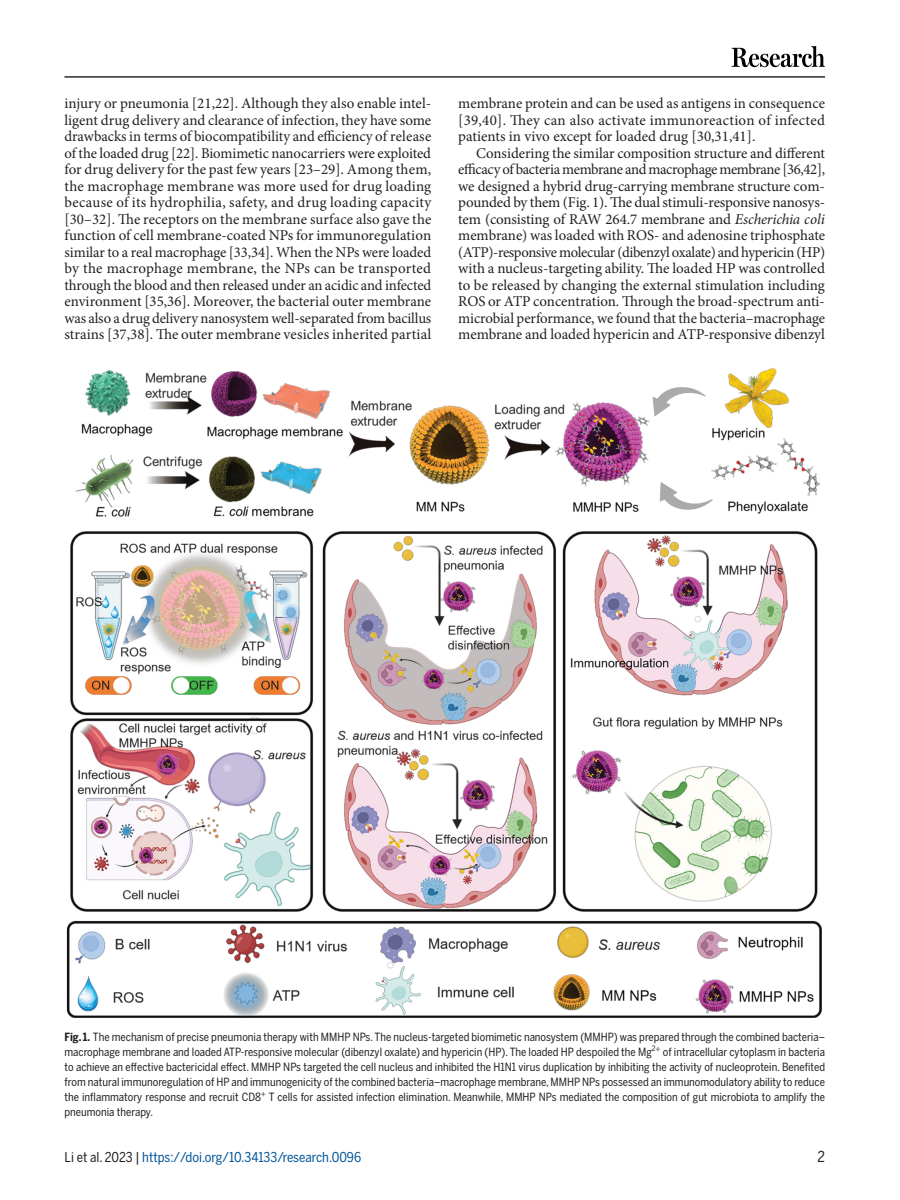
<style>
.page{position:relative;width:900px;height:1200px;background:#fff}
.page>*{position:absolute;margin:0;border:0;box-sizing:border-box;transform-origin:0 0}
.t1{font:15px/16.5px "Minion Pro";color:#231f20;text-align:justify}
.t2{font:15px "Benton Sans Cond";color:#231f20}
.t3{font:13.5px "Benton Sans Cond";color:#00549b}
.t4{font:11.25px/15px "Benton Sans Cond";color:#231f20}
.t5{font:7.5px "Benton Sans Cond";color:#231f20}
.t6{font:7.5px "STIX";color:#231f20}
.s1{font-style:italic}
.s2{font-weight:700}
.s3{font-family:"STIX"}
.s4{color:#231f20}
</style>
<div class="page">
<hr style="left:64px;top:76px;width:761px;height:2px;background:#231f20">
<svg style="left:732px;top:46px;width:93px;height:21px"></svg>
<img style="left:67px;top:368px;width:755px;height:650px">
<p class="t1" style="left:64px;top:95px;width:368px">injury or pneumonia [21,22]. Although they also enable intel&shy;ligent drug delivery and clearance of infection, they have some drawbacks in terms of biocompatibility and efficiency of release of the loaded drug [22]. Biomimetic nanocarriers were exploited for drug delivery for the past few years [23–29]. Among them, the macrophage membrane was more used for drug loading because of its hydrophilia, safety, and drug loading capacity [30–32]. The receptors on the membrane surface also gave the function of cell membrane-coated NPs for immunoregulation similar to a real macrophage [33,34]. When the NPs were loaded by the macrophage membrane, the NPs can be transported through the blood and then released under an acidic and infected environment [35,36]. Moreover, the bacterial outer membrane was also a drug delivery nanosystem well-separated from bacillus strains [37,38]. The outer membrane vesicles inherited partial</p>
<p class="t1" style="left:458px;top:95px;width:368px">membrane protein and can be used as antigens in consequence [39,40]. They can also activate immunoreaction of infected patients in vivo except for loaded drug [30,31,41].</p>
<p class="t1" style="left:458px;top:145px;width:368px;text-indent:18px">Considering the similar composition structure and different efficacy of bacteria membrane and macrophage membrane [36,42], we designed a hybrid drug-carrying membrane structure com&shy;pounded by them (Fig. 1). The dual stimuli-responsive nanosys&shy;tem (consisting of RAW 264.7 membrane and <span class="s1">Escherichia coli </span>membrane) was loaded with ROS- and adenosine triphosphate (ATP)-responsive molecular (dibenzyl oxalate) and hypericin (HP) with a nucleus-targeting ability. The loaded HP was controlled to be released by changing the external stimulation including ROS or ATP concentration. Through the broad-spectrum anti&shy;microbial performance, we found that the bacteria–macrophage membrane and loaded hypericin and ATP-responsive dibenzyl</p>
<p class="t4" style="left:64px;top:1030px;width:762px"><span class="s2">Fig. 1.</span> The mechanism of precise pneumonia therapy with MMHP NPs. The nucleus-targeted biomimetic nanosystem (MMHP) was prepared through the combined bacteria– macrophage membrane and loaded ATP-responsive molecular (dibenzyl oxalate) and hypericin (HP). The loaded HP despoiled the Mg</p>
<p class="t5" style="left:652px;top:1044px;width:10px">2<span class="s3">+</span></p>
<p class="t4" style="left:64px;top:1045px;width:762px;text-align:justify;text-indent:598px">of intracellular cytoplasm in bacteria to achieve an effective bactericidal effect. MMHP NPs targeted the cell nucleus and inhibited the H1N1 virus duplication by inhibiting the activity of nucleoprotein. Benefited from natural immunoregulation of HP and immunogenicity of the combined bacteria–macrophage membrane, MMHP NPs possessed an immunomodulatory ability to reduce the inflammatory response and recruit CD8</p>
<p class="t6" style="left:261px;top:1088px;width:7px">+</p>
<p class="t4" style="left:269px;top:1090px;width:558px">T cells for assisted infection elimination. Meanwhile, MMHP NPs mediated the composition of gut microbiota to amplify the</p>
<p class="t4" style="left:64px;top:1105px;width:90px">pneumonia therapy.</p>
<p class="t3" style="left:64px;top:1149px;width:298px"><span class="s4">Li et al. 2023 |</span> https://doi.org/10.34133/research.0096</p>
<p class="t2" style="left:817px;top:1147px;width:9px">2</p>
</div>
